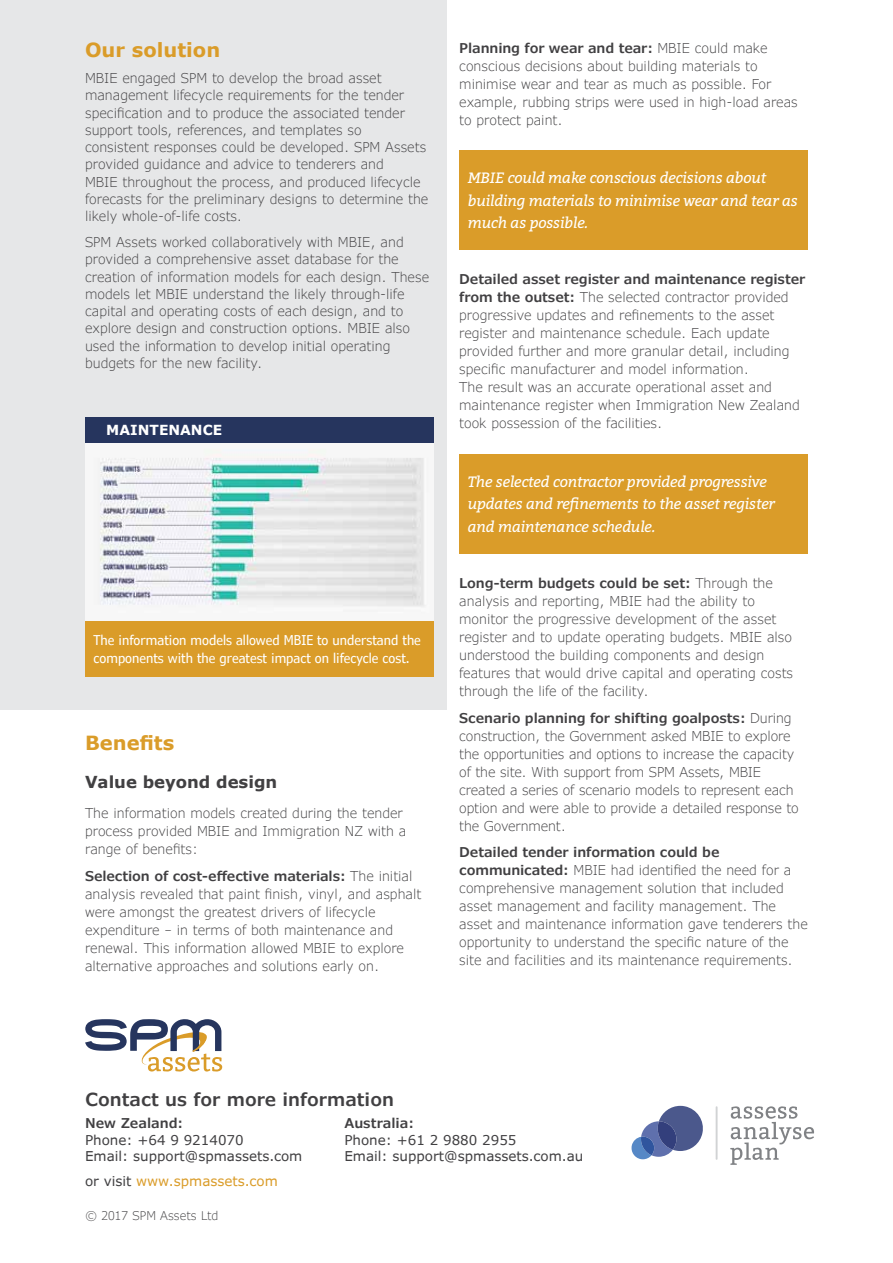
<style>
.page{position:relative;width:893px;height:1263px;background:#fff}
.page>*{position:absolute;margin:0;border:0;box-sizing:border-box;transform-origin:0 0}
.t1{font:700 19.5px "Verdana";color:#da9c29}
.t2{font:600 18px "Verdana Pro";color:#414042}
.t3{font:700 16.5px "Verdana";color:#414042}
.t4{font:italic 15px/22.5px "Bitter";letter-spacing:-.01em;color:#fff}
.t5{font:700 13.8px "Verdana Pro";color:#fff}
.t6{font:300 13.5px/18px "Verdana Pro";color:#414042}
.t7{font:condensed 13.5px/18px "Verdana Pro";color:#fff}
.t8{font:13.5px/16.5px "Verdana Pro";color:#414042}
.t9{font:13.5px "Verdana Pro";color:#da9c29}
.t10{font:600 13.5px "Verdana Pro";color:#414042}
.t11{font:300 12px "Verdana Pro";color:#414042}
.s1{font-weight:600}
.s2{color:#414042}
</style>
<div class="page">
<div style="left:0;top:0;width:446px;height:710px;background:#e6e7e8"></div>
<svg style="left:631px;top:1106px;width:72px;height:53px"></svg>
<svg style="left:730px;top:1106px;width:84px;height:59px"></svg>
<hr style="left:716px;top:1106px;width:2px;height:54px;background:#d1d3d4">
<div style="left:459px;top:150px;width:349px;height:99px;background:#da9c29"></div>
<div style="left:459px;top:454px;width:349px;height:99px;background:#da9c29"></div>
<img style="left:85px;top:442px;width:349px;height:179px">
<div style="left:85px;top:417px;width:349px;height:25px;background:#26355e"></div>
<svg style="left:85px;top:1019px;width:137px;height:52px"></svg>
<div style="left:85px;top:621px;width:349px;height:55px;background:#da9c29"></div>
<h1 class="t1" style="left:85px;top:37px;width:137px">Our solution</h1>
<p class="t6" style="left:85px;top:70px;width:345px;line-height:17.2px">MBIE engaged SPM to develop the broad asset management lifecycle requirements for the tender specification and to produce the associated tender support tools, references, and templates so consistent responses could be developed. SPM Assets provided guidance and advice to tenderers and<br>MBIE throughout the process, and produced lifecycle forecasts for the preliminary designs to determine the likely whole-of-life costs.</p>
<p class="t6" style="left:85px;top:234px;width:346px;line-height:17.2px">SPM Assets worked collaboratively with MBIE, and provided a comprehensive asset database for the creation of information models for each design. These models let MBIE understand the likely through-life capital and operating costs of each design, and to explore design and construction options. MBIE also used the information to develop initial operating budgets for the new facility.</p>
<p class="t5" style="left:106px;top:421px;width:117px">MAINTENANCE</p>
<p class="t7" style="left:94px;top:631px;width:329px">The information models allowed MBIE to understand the components with the greatest impact on lifecycle cost.</p>
<h1 class="t1" style="left:85px;top:729px;width:91px">Benefits</h1>
<p class="t3" style="left:85px;top:770px;width:194px">Value beyond design</p>
<p class="t6" style="left:85px;top:805px;width:323px">The information models created during the tender process provided MBIE and Immigration NZ with a range of benefits:</p>
<p class="t6" style="left:85px;top:867px;width:338px"><span class="s1">Selection of cost-effective materials:</span> The initial analysis revealed that paint finish, vinyl, and asphalt were amongst the greatest drivers of lifecycle expenditure – in terms of both maintenance and renewal. This information allowed MBIE to explore alternative approaches and solutions early on.</p>
<p class="t6" style="left:459px;top:39px;width:340px"><span class="s1">Planning for wear and tear:</span> MBIE could make conscious decisions about building materials to minimise wear and tear as much as possible. For example, rubbing strips were used in high-load areas to protect paint.</p>
<p class="t4" style="left:468px;top:166px;width:332px">MBIE could make conscious decisions about building materials to minimise wear and tear as much as possible.</p>
<p class="t6" style="left:459px;top:271px;width:348px"><span class="s1">Detailed asset register and maintenance register from the outset:</span> The selected contractor provided progressive updates and refinements to the asset register and maintenance schedule. Each update provided further and more granular detail, including specific manufacturer and model information.<br>The result was an accurate operational asset and maintenance register when Immigration New Zealand took possession of the facilities.</p>
<p class="t4" style="left:468px;top:470px;width:309px">The selected contractor provided progressive updates and refinements to the asset register and maintenance schedule.</p>
<p class="t6" style="left:459px;top:574px;width:335px"><span class="s1">Long-term budgets could be set:</span> Through the analysis and reporting, MBIE had the ability to monitor the progressive development of the asset register and to update operating budgets. MBIE also understood the building components and design features that would drive capital and operating costs through the life of the facility.</p>
<p class="t6" style="left:459px;top:709px;width:341px"><span class="s1">Scenario planning for shifting goalposts:</span> During construction, the Government asked MBIE to explore the opportunities and options to increase the capacity of the site. With support from SPM Assets, MBIE created a series of scenario models to represent each option and were able to provide a detailed response to the Government.</p>
<p class="t6" style="left:459px;top:843px;width:350px"><span class="s1">Detailed tender information could be communicated:</span> MBIE had identified the need for a comprehensive management solution that included asset management and facility management. The asset and maintenance information gave tenderers the opportunity to understand the specific nature of the site and facilities and its maintenance requirements.</p>
<h2 class="t2" style="left:85px;top:1088px;width:310px">Contact us for more information</h2>
<p class="t10" style="left:85px;top:1115px;width:100px">New Zealand:</p>
<p class="t8" style="left:85px;top:1132px;width:219px">Phone: +64 9 9214070<br>Email: support@spmassets.com</p>
<p class="t10" style="left:344px;top:1115px;width:71px">Australia:</p>
<p class="t8" style="left:344px;top:1132px;width:240px">Phone: +61 2 9880 2955<br>Email: support@spmassets.com.au</p>
<p class="t9" style="left:85px;top:1173px;width:194px"><span class="s2">or visit</span> www.spmassets.com</p>
<p class="t11" style="left:85px;top:1208px;width:135px">© 2017 SPM Assets Ltd</p>
</div>
